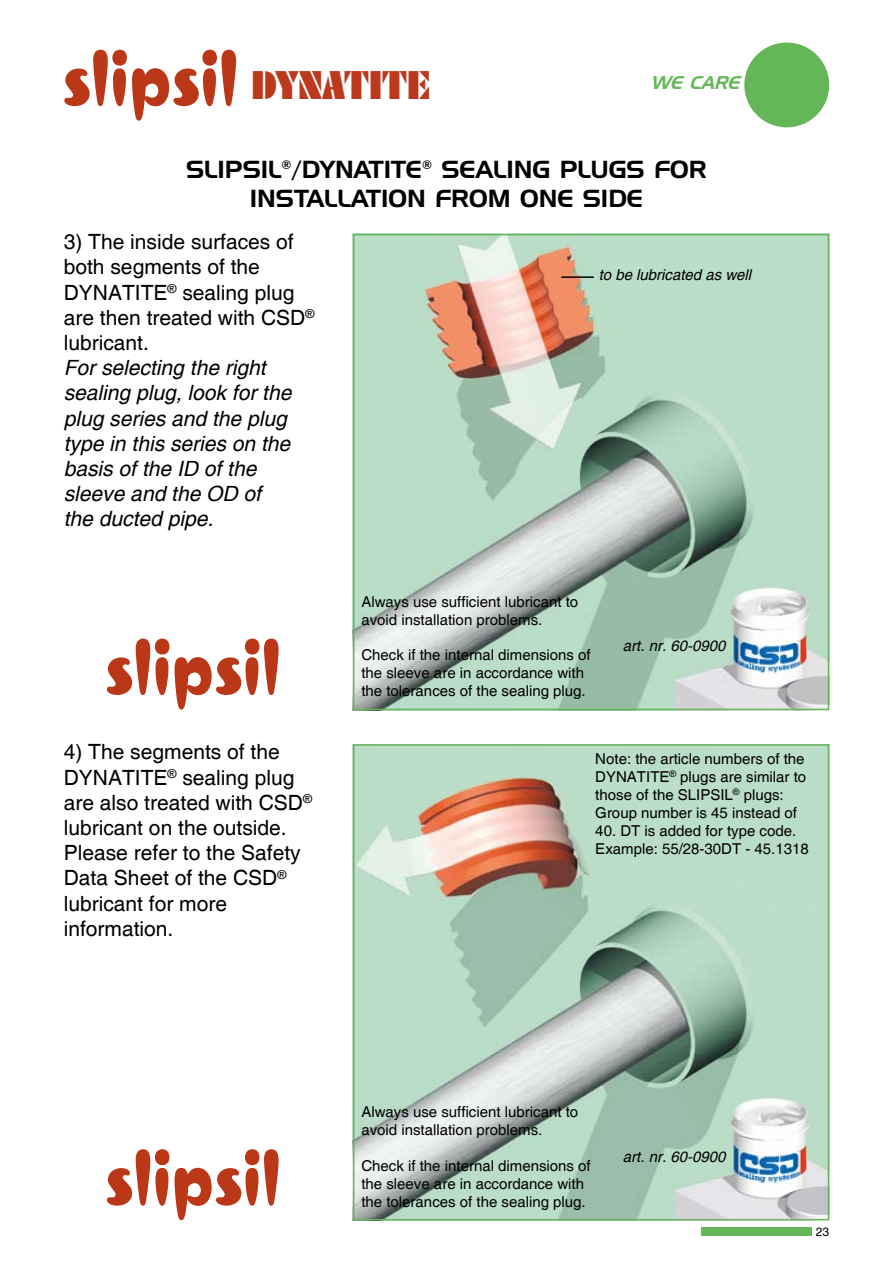
<style>
.page{position:relative;width:893px;height:1263px;background:#fff}
.page>*{position:absolute;margin:0;border:0;box-sizing:border-box;transform-origin:0 0}
.t1{font:38.7px "Futura Black BT";letter-spacing:.01em;color:#bc391e}
.t2{font:24px/28.8px "Handel Gothic BT";color:#000;text-align:center}
.t3{font:21px/25.2px "Helvetica";color:#000}
.t4{font:italic 21px/25.2px "Helvetica";color:#000}
.t5{font:italic 18px "Handel Gothic BT";color:#65b659}
.t6{font:15px/18px "Helvetica";color:#000}
.t7{font:italic 15px "Helvetica";color:#000}
.t8{font:12px "Helvetica";color:#000}
</style>
<div class="page">
<img style="left:356px;top:237px;width:470px;height:470px">
<img style="left:356px;top:747px;width:470px;height:470px">
<div style="left:702px;top:1227px;width:110px;height:9px;background:#65b659"></div>
<svg style="left:64px;top:50px;width:172px;height:71px"></svg>
<div style="left:744px;top:43px;width:85px;height:84px;background:#65b659;border-radius:50%"></div>
<div style="left:353px;top:744px;width:476px;height:476px;border:2px solid #65b659"></div>
<div style="left:353px;top:234px;width:476px;height:476px;border:2px solid #65b659"></div>
<hr style="left:561px;top:276px;width:33px;height:2px;background:#000">
<svg style="left:107px;top:638px;width:62px;height:57px"></svg>
<svg style="left:175px;top:638px;width:104px;height:72px"></svg>
<svg style="left:107px;top:1149px;width:62px;height:57px"></svg>
<svg style="left:175px;top:1149px;width:104px;height:71px"></svg>
<h1 class="t1" style="left:252px;top:62px;width:180px">DYNATITE</h1>
<p class="t5" style="left:650px;top:72px;width:97px">WE CARE</p>
<h2 class="t2" style="left:186px;top:155px;width:522px">SLIPSIL<sup>®</sup>/DYNATITE<sup>®</sup> SEALING PLUGS FOR<br>INSTALLATION FROM ONE SIDE</h2>
<h3 class="t3" style="left:64px;top:230px;width:252px">3) The inside surfaces of both segments of the<br>DYNATITE<sup>®</sup> sealing plug are then treated with CSD<sup>® </sup>lubricant.</h3>
<h3 class="t4" style="left:64px;top:356px;width:229px">For selecting the right sealing plug, look for the plug series and the plug type in this series on the basis of the ID of the sleeve and the OD of the ducted pipe.</h3>
<h3 class="t3" style="left:64px;top:740px;width:250px">4) The segments of the<br>DYNATITE<sup>®</sup> sealing plug are also treated with CSD<sup>® </sup>lubricant on the outside.<br>Please refer to the Safety<br>Data Sheet of the CSD<sup>® </sup>lubricant for more information.</h3>
<p class="t7" style="left:599px;top:266px;width:154px">to be lubricated as well</p>
<p class="t6" style="left:361px;top:593px;width:218px">Always use sufficient lubricant to avoid installation problems.</p>
<p class="t6" style="left:361px;top:647px;width:231px">Check if the internal dimensions of the sleeve are in accordance with the tolerances of the sealing plug.</p>
<p class="t7" style="left:623px;top:637px;width:104px">art. nr. 60-0900</p>
<p class="t6" style="left:595px;top:750px;width:212px">Note: the article numbers of the<br>DYNATITE<sup>®</sup> plugs are similar to those of the SLIPSIL<sup>®</sup> plugs:<br>Group number is 45 instead of</p>
<p class="t6" style="left:595px;top:822px;width:215px">40. DT is added for type code.<br>Example: 55/28-30DT - 45.1318</p>
<p class="t6" style="left:361px;top:1103px;width:218px">Always use sufficient lubricant to avoid installation problems.</p>
<p class="t6" style="left:361px;top:1157px;width:231px">Check if the internal dimensions of the sleeve are in accordance with the tolerances of the sealing plug.</p>
<p class="t7" style="left:623px;top:1147px;width:104px">art. nr. 60-0900</p>
<p class="t8" style="left:816px;top:1225px;width:15px">23</p>
</div>
